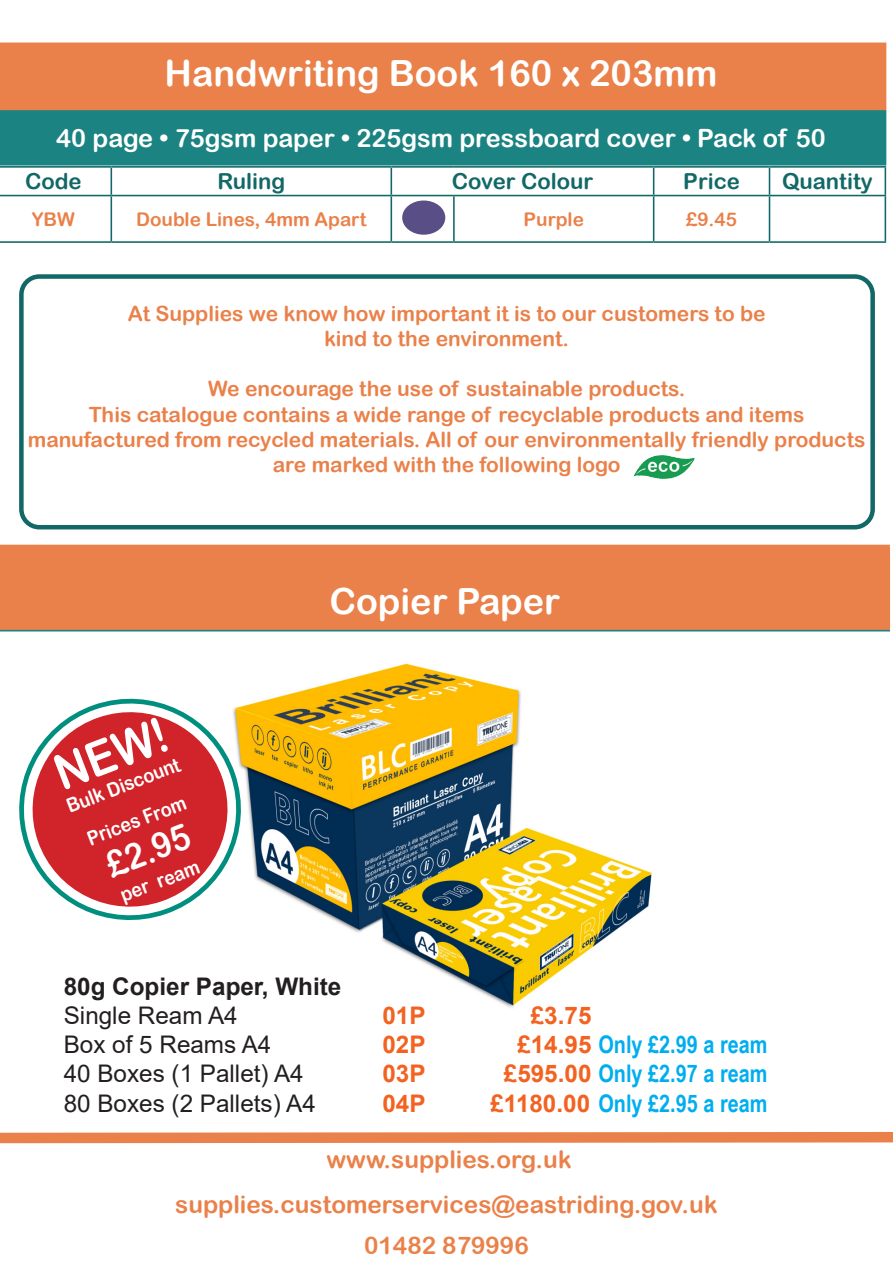
<style>
.page{position:relative;width:893px;height:1263px;background:#fff}
.page>*{position:absolute;margin:0;border:0;box-sizing:border-box;transform-origin:0 0}
.t1{font:48.45px "Arial Rounded MT Bold";color:#fff;scale:.91 1}
.t2{font:36.15px "Arial Rounded MT Bold";color:#fff}
.t3{font:35.85px "Arial Rounded MT Bold";color:#fff;scale:.91 1}
.t4{font:25.2px "Arial Rounded MT Bold";color:#fff}
.t5{font:24.3px "Arial Rounded MT Bold";color:#ea814a}
.t6{font:700 24.3px "Arial Narrow";color:#00aeef}
.t7{font:24.3px "Arial";color:#231f20}
.t8{font:700 24.3px "Arial";color:#231f20}
.t9{font:700 24.3px "Arial";color:#f26221}
.t10{font:22.05px "Arial Rounded MT Bold";color:#126867}
.t11{font:21px/25.2px "Arial Rounded MT Bold";color:#ea814a;text-align:center}
.t12{font:19.8px/37.7px "Arial Rounded MT Bold";color:#fff;text-align:center;scale:.91 1}
.t13{font:18.9px "Arial Rounded MT Bold";color:#ea814a}
.s1{font-family:"Arial";color:#f26221}
</style>
<div class="page">
<div style="left:0;top:43px;width:885px;height:68px;background:#ea814a"></div>
<div style="left:0;top:111px;width:885px;height:54px;background:#1b8382"></div>
<hr style="left:0;top:43px;width:886px;height:1px;background:#ea814a">
<hr style="left:885px;top:44px;width:1px;height:66px;background:#ea814a">
<hr style="left:0;top:110px;width:886px;height:2px;background:#1b8382">
<hr style="left:885px;top:112px;width:1px;height:52px;background:#1b8382">
<hr style="left:0;top:164px;width:886px;height:2px;background:#1b8382">
<svg style="left:653px;top:168px;width:1px;height:27px"></svg>
<svg style="left:769px;top:168px;width:1px;height:27px"></svg>
<hr style="left:769px;top:196px;width:1px;height:45px;background:#126867">
<hr style="left:453px;top:196px;width:2px;height:45px;background:#126867">
<hr style="left:653px;top:196px;width:1px;height:45px;background:#126867">
<svg style="left:111px;top:168px;width:1px;height:27px"></svg>
<svg style="left:391px;top:168px;width:1px;height:27px"></svg>
<hr style="left:111px;top:196px;width:1px;height:45px;background:#126867">
<hr style="left:391px;top:196px;width:1px;height:45px;background:#126867">
<hr style="left:0;top:166px;width:111px;height:2px;background:#126867">
<hr style="left:111px;top:166px;width:280px;height:2px;background:#126867">
<hr style="left:391px;top:166px;width:63px;height:2px;background:#126867">
<hr style="left:454px;top:166px;width:200px;height:2px;background:#126867">
<hr style="left:654px;top:166px;width:115px;height:2px;background:#126867">
<hr style="left:769px;top:166px;width:117px;height:2px;background:#126867">
<svg style="left:885px;top:168px;width:1px;height:27px"></svg>
<hr style="left:0;top:241px;width:111px;height:2px;background:#126867">
<hr style="left:111px;top:241px;width:280px;height:2px;background:#126867">
<hr style="left:391px;top:241px;width:63px;height:2px;background:#126867">
<hr style="left:454px;top:241px;width:200px;height:2px;background:#126867">
<hr style="left:654px;top:241px;width:115px;height:2px;background:#126867">
<hr style="left:769px;top:241px;width:117px;height:2px;background:#126867">
<hr style="left:0;top:195px;width:111px;height:1px;background:#126867">
<hr style="left:111px;top:195px;width:280px;height:1px;background:#126867">
<hr style="left:391px;top:195px;width:63px;height:1px;background:#126867">
<hr style="left:454px;top:195px;width:200px;height:1px;background:#126867">
<hr style="left:654px;top:195px;width:115px;height:1px;background:#126867">
<hr style="left:769px;top:195px;width:117px;height:1px;background:#126867">
<hr style="left:885px;top:196px;width:1px;height:45px;background:#126867">
<div style="left:402px;top:200px;width:43px;height:35px;background:#5a4e86;border-radius:50%"></div>
<svg style="left:0;top:1132px;width:893px;height:12px"></svg>
<div style="left:19px;top:274px;width:856px;height:255px;border:4px solid #126867;border-radius:18px"></div>
<img style="left:644px;top:455px;width:19px;height:7px">
<div style="left:0;top:545px;width:889px;height:86px;background:#ea814a"></div>
<hr style="left:0;top:545px;width:890px;height:1px;background:#ea814a">
<hr style="left:888px;top:546px;width:2px;height:84px;background:#ea814a">
<hr style="left:0;top:630px;width:890px;height:1px;background:#1b8382">
<img style="left:252px;top:663px;width:400px;height:345px">
<svg style="left:19px;top:698px;width:233px;height:222px"></svg>
<svg style="left:20px;top:700px;width:220px;height:219px;fill:#d1232a"></svg>
<p class="t2" style="left:165px;top:52px;width:554px">Handwriting Book 160 x 203mm</p>
<p class="t4" style="left:56px;top:123px;width:771px">40 page • 75gsm paper • 225gsm pressboard cover • Pack of 50</p>
<p class="t10" style="left:25px;top:168px;width:58px">Code</p>
<p class="t10" style="left:217px;top:168px;width:69px">Ruling</p>
<p class="t10" style="left:452px;top:168px;width:143px">Cover Colour</p>
<p class="t10" style="left:683px;top:168px;width:58px">Price</p>
<p class="t10" style="left:782px;top:168px;width:92px">Quantity</p>
<p class="t13" style="left:32px;top:208px;width:45px">YBW</p>
<p class="t13" style="left:136px;top:208px;width:232px">Double Lines, 4mm Apart</p>
<p class="t13" style="left:524px;top:208px;width:62px">Purple</p>
<p class="t13" style="left:686px;top:208px;width:52px">£9.45</p>
<p class="t11" style="left:128px;top:300px;width:639px">At Supplies we know how important it is to our customers to be kind to the environment.</p>
<p class="t11" style="left:208px;top:376px;width:479px">We encourage the use of sustainable products.</p>
<p class="t11" style="left:28px;top:401px;width:839px">This catalogue contains a wide range of recyclable products and items manufactured from recycled materials. All of our environmentally friendly products are marked with the following logo</p>
<p class="t1" style="left:46px;top:748px;width:131px;rotate:-21deg">NEW!</p>
<p class="t12" style="left:60px;top:789px;width:133px;rotate:-21deg">Bulk Discount<br>Prices From</p>
<p class="t3" style="left:100px;top:846px;width:97px;rotate:-21deg">£2.95</p>
<p class="t12" style="left:114px;top:878px;width:93px;rotate:-21deg">per ream</p>
<p class="t2" style="left:329px;top:580px;width:232px">Copier Paper</p>
<p class="t8" style="left:64px;top:969px;width:279px">80g Copier Paper, White</p>
<p class="t7" style="left:64px;top:999px;width:175px">Single Ream A4</p>
<p class="t9" style="left:382px;top:998px;width:45px">01P</p>
<p class="t9" style="left:531px;top:998px;width:62px">£3.75</p>
<p class="t7" style="left:64px;top:1028px;width:209px">Box of 5 Reams A4</p>
<p class="t9" style="left:382px;top:1028px;width:45px">02P</p>
<p class="t6" style="left:517px;top:1026px;width:252px"><span class="s1">£14.95</span> Only £2.99 a ream</p>
<p class="t7" style="left:64px;top:1057px;width:241px">40 Boxes (1 Pallet) A4</p>
<p class="t9" style="left:382px;top:1057px;width:45px">03P</p>
<p class="t6" style="left:504px;top:1055px;width:265px"><span class="s1">£595.00</span> Only £2.97 a ream</p>
<p class="t7" style="left:64px;top:1086px;width:254px">80 Boxes (2 Pallets) A4</p>
<p class="t9" style="left:382px;top:1086px;width:45px">04P</p>
<p class="t6" style="left:490px;top:1084px;width:279px"><span class="s1">£1180.00</span> Only £2.95 a ream</p>
<p class="t5" style="left:327px;top:1145px;width:246px">www.supplies.org.uk</p>
<p class="t5" style="left:175px;top:1190px;width:544px">supplies.customerservices@eastriding.gov.uk</p>
<p class="t5" style="left:364px;top:1230px;width:166px">01482 879996</p>
</div>
